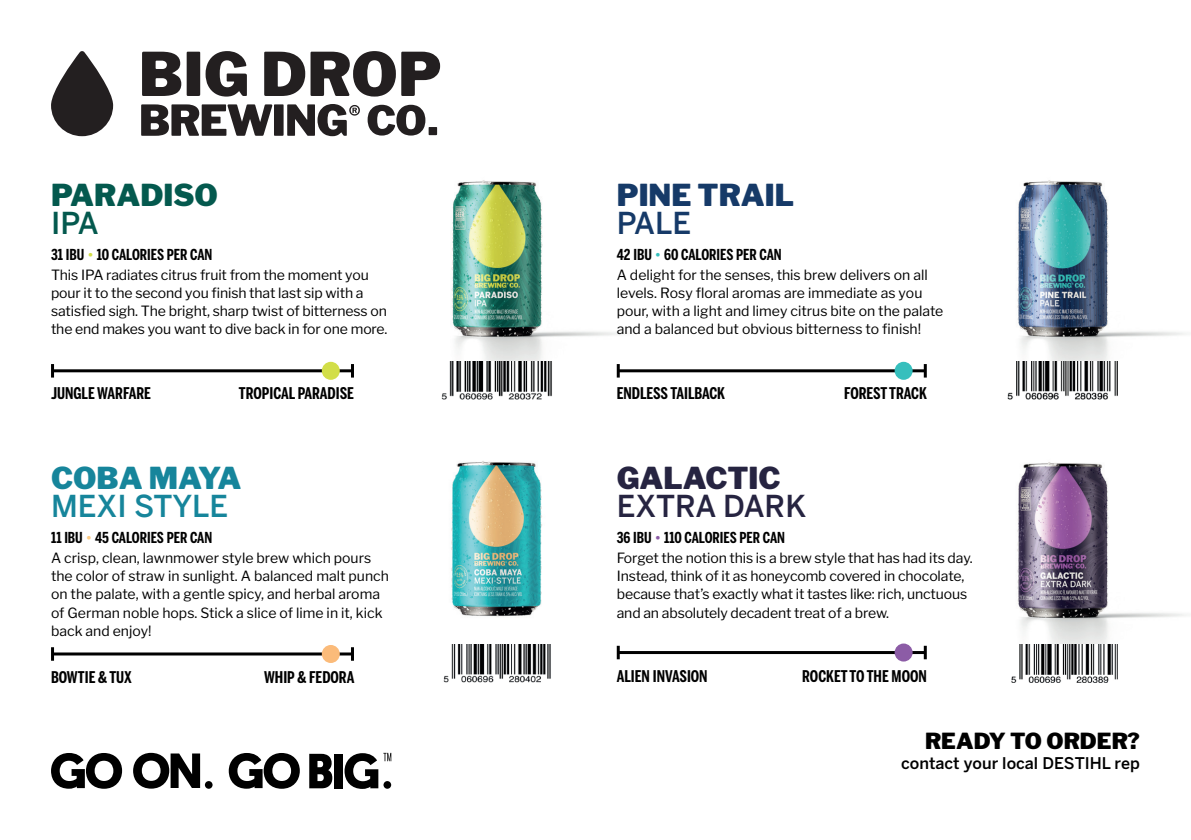
<style>
.page{position:relative;width:1191px;height:840px;background:#fff}
.page>*{position:absolute;margin:0;border:0;box-sizing:border-box;transform-origin:0 0}
.t1{font:500 30px "Benton Sans";color:#262441}
.t2{font:500 30px "Benton Sans";color:#16859b}
.t3{font:900 30px "Libre Franklin";color:#163a68}
.t4{font:900 30px "Libre Franklin";color:#262441}
.t5{font:900 30px "Libre Franklin";color:#16859b}
.t6{font:900 30px "Libre Franklin";color:#04594e}
.t7{font:500 30px "Benton Sans";color:#163a68}
.t8{font:500 30px "Benton Sans";color:#04594e}
.t9{font:900 22px "Libre Franklin";color:#000}
.t10{font:300 19.8px "Calibri";color:#000001}
.t11{font:700 16px "Benton Sans Compressed";color:#000}
.t12{font:500 16px "Benton Sans";color:#000}
.t13{font:700 15px "Benton Sans Compressed";color:#000}
.t14{font:14px/18px "Libre Franklin";letter-spacing:-.01em;color:#000}
.t15{font:700 6.6px "Libre Franklin";letter-spacing:-.02em;color:#162338}
.s1{color:#d2de48}
.s2{color:#36bfbd}
.s3{color:#fdcb84}
.s4{color:#8c5ca6}
</style>
<div class="page">
<img style="left:926px;top:180px;width:260px;height:215px">
<img style="left:451px;top:461px;width:91px;height:156px">
<img style="left:926px;top:399px;width:260px;height:277px">
<img style="left:378px;top:127px;width:256px;height:251px">
<hr style="left:618px;top:650px;width:307px;height:3px;background:#000">
<hr style="left:617px;top:645px;width:3px;height:14px;background:#000">
<hr style="left:923px;top:645px;width:3px;height:14px;background:#000">
<hr style="left:53px;top:652px;width:299px;height:3px;background:#000">
<svg style="left:51px;top:647px;width:3px;height:13px"></svg>
<svg style="left:351px;top:647px;width:3px;height:13px"></svg>
<hr style="left:618px;top:369px;width:307px;height:3px;background:#000">
<svg style="left:617px;top:364px;width:3px;height:13px"></svg>
<svg style="left:923px;top:364px;width:3px;height:13px"></svg>
<hr style="left:53px;top:369px;width:299px;height:3px;background:#000">
<svg style="left:51px;top:364px;width:3px;height:13px"></svg>
<svg style="left:351px;top:364px;width:3px;height:13px"></svg>
<div style="left:894px;top:643px;width:18px;height:18px;background:#8c5ca6;border-radius:50%"></div>
<div style="left:322px;top:644px;width:18px;height:18px;background:#fbbb7a;border-radius:50%"></div>
<div style="left:894px;top:361px;width:18px;height:18px;background:#36bfbd;border-radius:50%"></div>
<div style="left:322px;top:361px;width:18px;height:18px;background:#d2de48;border-radius:50%"></div>
<svg style="left:51px;top:753px;width:71px;height:35px"></svg>
<svg style="left:229px;top:753px;width:71px;height:35px"></svg>
<svg style="left:133px;top:752px;width:67px;height:36px"></svg>
<svg style="left:309px;top:753px;width:23px;height:34px"></svg>
<div style="left:334px;top:753px;width:8px;height:34px;background:#000"></div>
<svg style="left:205px;top:780px;width:7px;height:8px"></svg>
<svg style="left:344px;top:752px;width:47px;height:36px"></svg>
<img style="left:443px;top:644px;width:108px;height:38px">
<img style="left:1007px;top:644px;width:110px;height:38px">
<img style="left:442px;top:361px;width:110px;height:38px">
<img style="left:1007px;top:361px;width:110px;height:38px">
<svg style="left:51px;top:51px;width:62px;height:85px"></svg>
<svg style="left:367px;top:105px;width:70px;height:30px"></svg>
<svg style="left:264px;top:51px;width:176px;height:45px"></svg>
<svg style="left:187px;top:51px;width:60px;height:45px"></svg>
<svg style="left:142px;top:52px;width:39px;height:44px;background:#4a4748"></svg>
<svg style="left:141px;top:104px;width:219px;height:32px"></svg>
<h1 class="t6" style="left:51px;top:176px;width:168px">PARADISO</h1>
<h1 class="t8" style="left:51px;top:204px;width:49px">IPA</h1>
<h1 class="t3" style="left:617px;top:176px;width:179px">PINE TRAIL</h1>
<h1 class="t7" style="left:617px;top:204px;width:76px">PALE</h1>
<p class="t13" style="left:51px;top:244px;width:163px">31 IBU <span class="s1">•</span> 10 CALORIES PER CAN</p>
<p class="t13" style="left:617px;top:244px;width:166px">42 IBU <span class="s2">•</span> 60 CALORIES PER CAN</p>
<p class="t14" style="left:51px;top:266px;width:338px">This IPA radiates citrus fruit from the moment you pour it to the second you finish that last sip with a satisfied sigh. The bright, sharp twist of bitterness on the end makes you want to dive back in for one more.</p>
<p class="t14" style="left:617px;top:266px;width:328px">A delight for the senses, this brew delivers on all levels. Rosy floral aromas are immediate as you pour, with a light and limey citrus bite on the palate and a balanced but obvious bitterness to finish!</p>
<h3 class="t10" style="left:586px;top:273px;width:48px">UPC’s</h3>
<p class="t11" style="left:51px;top:383px;width:101px">JUNGLE WARFARE</p>
<p class="t11" style="left:239px;top:383px;width:116px">TROPICAL PARADISE</p>
<p class="t11" style="left:617px;top:383px;width:110px">ENDLESS TAILBACK</p>
<p class="t11" style="left:844px;top:383px;width:84px">FOREST TRACK</p>
<h1 class="t5" style="left:51px;top:459px;width:192px">COBA MAYA</h1>
<h1 class="t2" style="left:51px;top:487px;width:179px">MEXI STYLE</h1>
<h1 class="t4" style="left:617px;top:459px;width:165px">GALACTIC</h1>
<h1 class="t1" style="left:617px;top:487px;width:191px">EXTRA DARK</h1>
<p class="t15" style="left:673px;top:475px;width:58px">PINE TRAIL PALE</p>
<p class="t13" style="left:51px;top:527px;width:163px">11 IBU <span class="s3">•</span> 45 CALORIES PER CAN</p>
<p class="t13" style="left:617px;top:527px;width:170px">36 IBU <span class="s4">•</span> 110 CALORIES PER CAN</p>
<p class="t14" style="left:51px;top:549px;width:339px">A crisp, clean, lawnmower style brew which pours the color of straw in sunlight. A balanced malt punch on the palate, with a gentle spicy, and herbal aroma of German noble hops. Stick a slice of lime in it, kick back and enjoy!</p>
<p class="t14" style="left:617px;top:549px;width:357px">Forget the notion this is a brew style that has had its day.<br>Instead, think of it as honeycomb covered in chocolate, because that’s exactly what it tastes like: rich, unctuous and an absolutely decadent treat of a brew.</p>
<p class="t15" style="left:673px;top:596px;width:80px">GALACTIC EXTRA DARK</p>
<p class="t11" style="left:51px;top:666px;width:82px">BOWTIE &amp; TUX</p>
<p class="t11" style="left:264px;top:666px;width:92px">WHIP &amp; FEDORA</p>
<p class="t11" style="left:617px;top:666px;width:92px">ALIEN INVASION</p>
<p class="t11" style="left:802px;top:666px;width:126px">ROCKET TO THE MOON</p>
<h2 class="t9" style="left:925px;top:727px;width:216px">READY TO ORDER?</h2>
<p class="t12" style="left:901px;top:752px;width:240px">contact your local DESTIHL rep</p>
</div>
